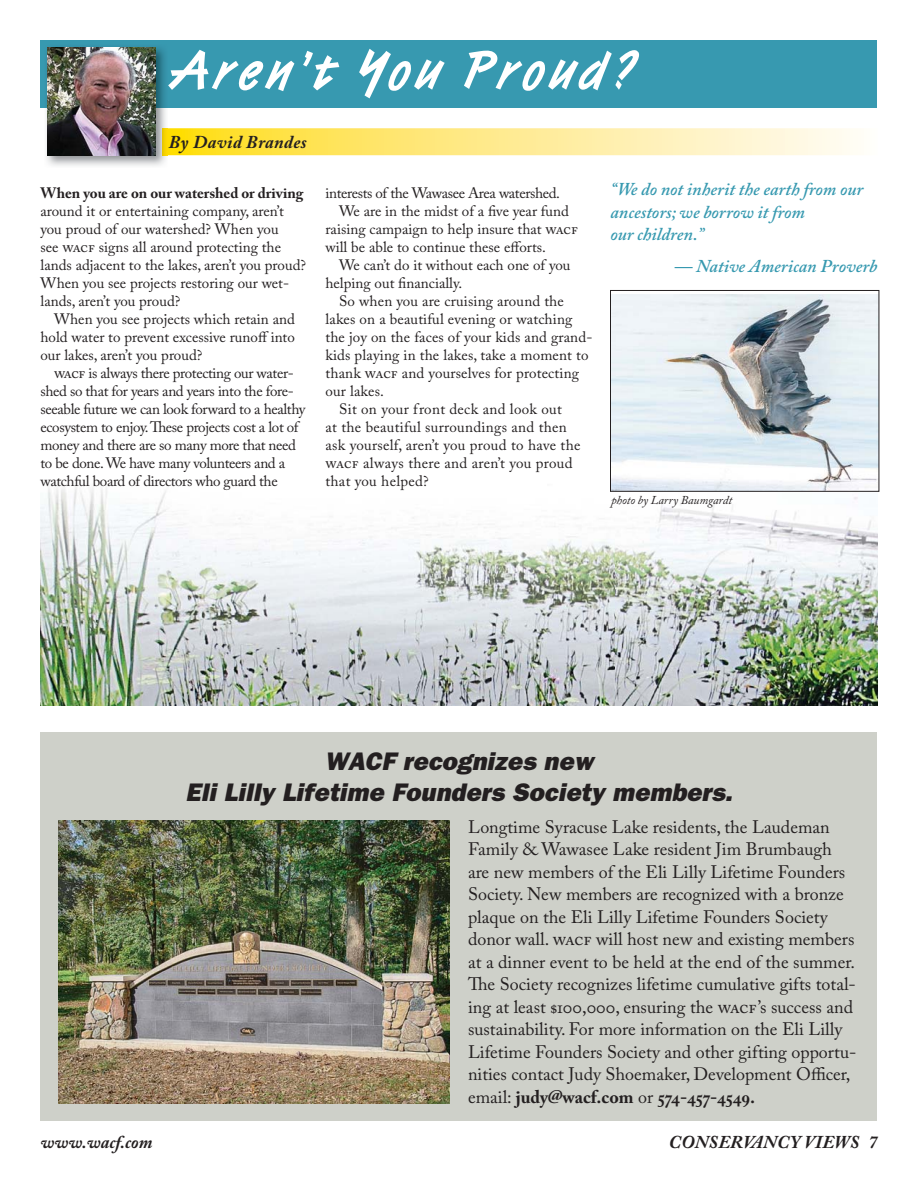
<style>
.page{position:relative;width:918px;height:1188px;background:#fff}
.page>*{position:absolute;margin:0;border:0;box-sizing:border-box;transform-origin:0 0}
.t1{font:700 54px "OPTI Vanilla";letter-spacing:.07em;color:#fff}
.t2{font:italic 800 25.5px/30.6px "Franklin Gothic";color:#231f20;text-align:center}
.t3{font:18px/22.5px "Adobe Caslon Pro";color:#231f20}
.t4{font:italic 600 18px/22.5px "Adobe Caslon Pro";color:#3799b0}
.t5{font:italic 700 18px "Adobe Caslon Pro";letter-spacing:.015em;color:#231f20}
.t6{font:15px/18px "Adobe Caslon Pro";color:#231f20}
.t7{font:15px/18px "Adobe Caslon Pro";letter-spacing:-.025em;color:#231f20}
.t8{font:15px "Adobe Caslon Pro";letter-spacing:.02em;color:#231f20}
.t9{font:700 15px "Adobe Caslon Pro";color:#231f20}
.t10{font:italic 12px "Adobe Caslon Pro";color:#231f20}
.s1{font-weight:700}
</style>
<div class="page">
<img style="left:41px;top:485px;width:836px;height:220px">
<svg style="left:168px;top:128px;width:690px;height:27px;background:#ffeb8d"></svg>
<div style="left:41px;top:41px;width:836px;height:67px;background:#3799b0"></div>
<img style="left:46px;top:47px;width:122px;height:119px">
<img style="left:162px;top:128px;width:6px;height:27px">
<img style="left:47px;top:47px;width:108px;height:108px">
<div style="left:40px;top:732px;width:838px;height:388px;background:#ced0c9"></div>
<img style="left:58px;top:820px;width:392px;height:283px">
<img style="left:612px;top:295px;width:265px;height:195px">
<div style="left:610px;top:290px;width:269px;height:202px;border:1px solid #231f20"></div>
<h1 class="t1" style="left:169px;top:51px;width:467px">Aren’t You Proud?</h1>
<p class="t5" style="left:169px;top:135px;width:140px">By David Brandes</p>
<p class="t9" style="left:40px;top:187px;width:264px">When you are on our watershed or driving</p>
<p class="t6" style="left:40px;top:204px;width:267px">around it or entertaining company, aren’t you proud of our watershed? When you<br>see wacf signs all around protecting the lands adjacent to the lakes, aren’t you proud?<br>When you see projects restoring our wet&shy;lands, aren’t you proud?</p>
<p class="t6" style="left:40px;top:312px;width:256px;text-align:justify;text-indent:14px">When you see projects which retain and hold water to prevent excessive runoff into our lakes, aren’t you proud?</p>
<p class="t7" style="left:40px;top:366px;width:266px;text-indent:14px">wacf is always there protecting our water&shy;shed so that for years and years into the fore&shy;seeable future we can look forward to a healthy ecosystem to enjoy. These projects cost a lot of money and there are so many more that need to be done. We have many volunteers and a watchful board of directors who guard the</p>
<p class="t7" style="left:326px;top:186px;width:236px">interests of the Wawasee Area watershed.</p>
<p class="t6" style="left:339px;top:204px;width:232px">We are in the midst of a five year fund</p>
<p class="t6" style="left:326px;top:222px;width:254px">raising campaign to help insure that wacf</p>
<p class="t6" style="left:326px;top:240px;width:222px">will be able to continue these efforts.</p>
<p class="t6" style="left:339px;top:258px;width:233px">We can’t do it without each one of you</p>
<p class="t6" style="left:326px;top:276px;width:138px">helping out financially.</p>
<p class="t6" style="left:339px;top:294px;width:226px">So when you are cruising around the</p>
<p class="t6" style="left:326px;top:312px;width:248px">lakes on a beautiful evening or watching</p>
<p class="t6" style="left:326px;top:330px;width:268px">the joy on the faces of your kids and grand-</p>
<p class="t6" style="left:326px;top:348px;width:265px">kids playing in the lakes, take a moment to</p>
<p class="t6" style="left:326px;top:366px;width:255px">thank wacf and yourselves for protecting</p>
<p class="t6" style="left:326px;top:384px;width:60px">our lakes.</p>
<p class="t8" style="left:339px;top:403px;width:224px">Sit on your front deck and look out</p>
<p class="t8" style="left:326px;top:421px;width:243px">at the beautiful surroundings and then</p>
<p class="t8" style="left:326px;top:439px;width:257px">ask yourself, aren’t you proud to have the</p>
<p class="t8" style="left:326px;top:457px;width:249px">wacf always there and aren’t you proud</p>
<p class="t8" style="left:326px;top:475px;width:105px">that you helped?</p>
<p class="t4" style="left:610px;top:180px;width:254px">“We do not inherit the earth from our ancestors; we borrow it from<br>our children.”</p>
<p class="t4" style="left:674px;top:257px;width:205px">— Native American Proverb</p>
<p class="t10" style="left:611px;top:496px;width:123px">photo by Larry Baumgardt</p>
<h2 class="t2" style="left:185px;top:748px;width:549px">WACF recognizes new<br>Eli Lilly Lifetime Founders Society members.</h2>
<p class="t3" style="left:468px;top:818px;width:390px">Longtime Syracuse Lake residents, the Laudeman Family &amp; Wawasee Lake resident Jim Brumbaugh are new members of the Eli Lilly Lifetime Founders Society. New members are recognized with a bronze plaque on the Eli Lilly Lifetime Founders Society donor wall. wacf will host new and existing members at a dinner event to be held at the end of the summer.<br>The Society recognizes lifetime cumulative gifts total&shy;ing at least $100,000, ensuring the wacf’s success and sustainability. For more information on the Eli Lilly Lifetime Founders Society and other gifting opportu&shy;nities contact Judy Shoemaker, Development Officer, email: <span class="s1">judy@wacf.com</span> or <span class="s1">574-457-4549.</span></p>
<p class="t5" style="left:40px;top:1134px;width:114px">www.wacf.com</p>
<p class="t5" style="left:669px;top:1134px;width:210px">CONSERVANCY VIEWS 7</p>
</div>
